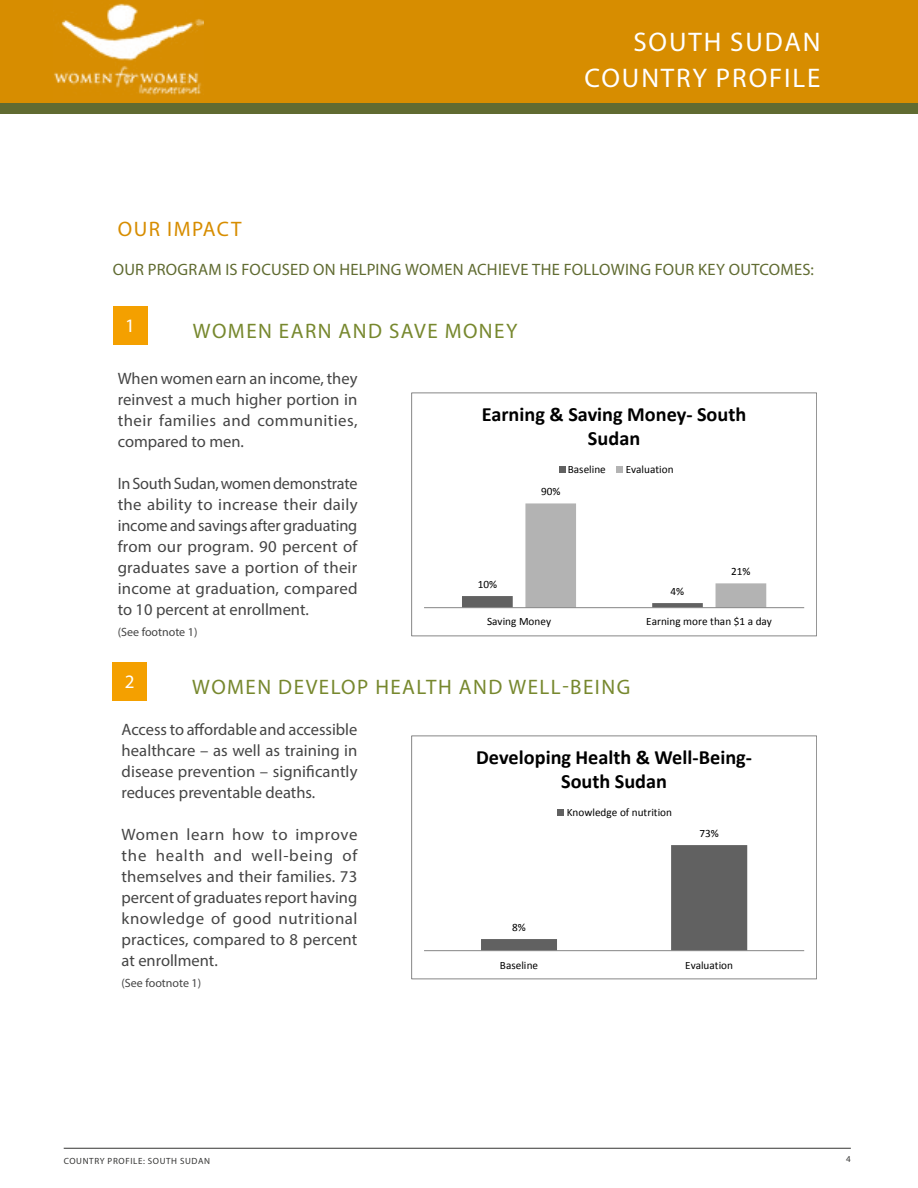
<style>
.page{position:relative;width:918px;height:1188px;background:#fff}
.page>*{position:absolute;margin:0;border:0;box-sizing:border-box;transform-origin:0 0}
.t1{font:27px/36px "Myriad Pro";letter-spacing:.07em;color:#fff;text-align:right}
.t2{font:21px "Myriad Pro";letter-spacing:.07em;color:#77882e}
.t3{font:21px "Myriad Pro";letter-spacing:.07em;color:#d78d00}
.t4{font:700 20.25px/24.8px "Calibri";color:#000;text-align:center}
.t5{font:19.05px "Myriad Pro";color:#fff}
.t6{font:16.5px/21px "Myriad Pro";letter-spacing:.005em;color:#454545;text-align:justify}
.t7{font:16.5px "Myriad Pro";letter-spacing:.015em;color:#606b31}
.t8{font:12px "Myriad Pro";color:#454545}
.t9{font:11.25px "Calibri";color:#000}
.t10{font:9px "Myriad Pro";letter-spacing:.07em;color:#343433}
</style>
<div class="page">
<hr style="left:64px;top:1148px;width:787px;height:1px;background:#343433">
<div style="left:0;top:0;width:918px;height:113px;background:#606b31"></div>
<div style="left:0;top:0;width:918px;height:102px;background:#d78d00"></div>
<img style="left:54px;top:3px;width:150px;height:92px">
<div style="left:113px;top:307px;width:34px;height:38px;background:#f4a000"></div>
<div style="left:113px;top:663px;width:34px;height:38px;background:#f4a000"></div>
<svg style="left:462px;top:503px;width:304px;height:104px"></svg>
<hr style="left:424px;top:607px;width:380px;height:1px;background:#868686">
<svg style="left:559px;top:466px;width:6px;height:6px"></svg>
<svg style="left:617px;top:466px;width:6px;height:6px"></svg>
<div style="left:411px;top:392px;width:406px;height:244px;border:1px solid #868686"></div>
<svg style="left:481px;top:845px;width:266px;height:105px"></svg>
<hr style="left:424px;top:950px;width:380px;height:1px;background:#868686">
<svg style="left:558px;top:809px;width:6px;height:6px"></svg>
<div style="left:411px;top:735px;width:406px;height:244px;border:1px solid #868686"></div>
<h1 class="t1" style="left:585px;top:24px;width:238px">SOUTH SUDAN<br>COUNTRY PROFILE</h1>
<p class="t3" style="left:118px;top:216px;width:125px">OUR IMPACT</p>
<p class="t7" style="left:113px;top:259px;width:703px">OUR PROGRAM IS FOCUSED ON HELPING WOMEN ACHIEVE THE FOLLOWING FOUR KEY OUTCOMES:</p>
<p class="t5" style="left:125px;top:313px;width:11px">1</p>
<p class="t2" style="left:193px;top:318px;width:326px">WOMEN EARN AND SAVE MONEY</p>
<p class="t6" style="left:118px;top:367px;width:241px">When women earn an income, they reinvest a much higher portion in their families and communities, compared to men.</p>
<p class="t6" style="left:118px;top:472px;width:241px">In South Sudan, women demonstrate the ability to increase their daily income and savings after graduating from our program. 90 percent of graduates save a portion of their income at graduation, compared to 10 percent at enrollment.</p>
<p class="t8" style="left:118px;top:624px;width:81px">(See footnote 1)</p>
<p class="t5" style="left:125px;top:670px;width:11px">2</p>
<p class="t2" style="left:192px;top:674px;width:440px">WOMEN DEVELOP HEALTH AND WELL-BEING</p>
<p class="t6" style="left:122px;top:719px;width:238px">Access to affordable and accessible healthcare – as well as training in disease prevention – significantly reduces preventable deaths.</p>
<p class="t6" style="left:122px;top:824px;width:238px">Women learn how to improve the health and well-being of themselves and their families. 73 percent of graduates report having knowledge of good nutritional practices, compared to 8 percent at enrollment.</p>
<p class="t8" style="left:122px;top:976px;width:81px">(See footnote 1)</p>
<p class="t4" style="left:482px;top:401px;width:266px">Earning &amp; Saving Money- South<br>Sudan</p>
<p class="t9" style="left:568px;top:462px;width:40px">Baseline</p>
<p class="t9" style="left:626px;top:462px;width:50px">Evaluation</p>
<p class="t9" style="left:541px;top:485px;width:21px">90%</p>
<p class="t9" style="left:731px;top:564px;width:21px">21%</p>
<p class="t9" style="left:478px;top:577px;width:21px">10%</p>
<p class="t9" style="left:671px;top:584px;width:15px">4%</p>
<p class="t9" style="left:487px;top:615px;width:66px">Saving Money</p>
<p class="t9" style="left:646px;top:615px;width:127px">Earning more than $1 a day</p>
<p class="t4" style="left:476px;top:745px;width:277px">Developing Health &amp; Well-Being-<br>South Sudan</p>
<p class="t9" style="left:567px;top:805px;width:107px">Knowledge of nutrition</p>
<p class="t9" style="left:699px;top:826px;width:21px">73%</p>
<p class="t9" style="left:512px;top:920px;width:15px">8%</p>
<p class="t9" style="left:500px;top:958px;width:40px">Baseline</p>
<p class="t9" style="left:685px;top:958px;width:50px">Evaluation</p>
<p class="t10" style="left:64px;top:1156px;width:148px">COUNTRY PROFILE: SOUTH SUDAN</p>
<p class="t10" style="left:846px;top:1154px;width:6px">4</p>
</div>
